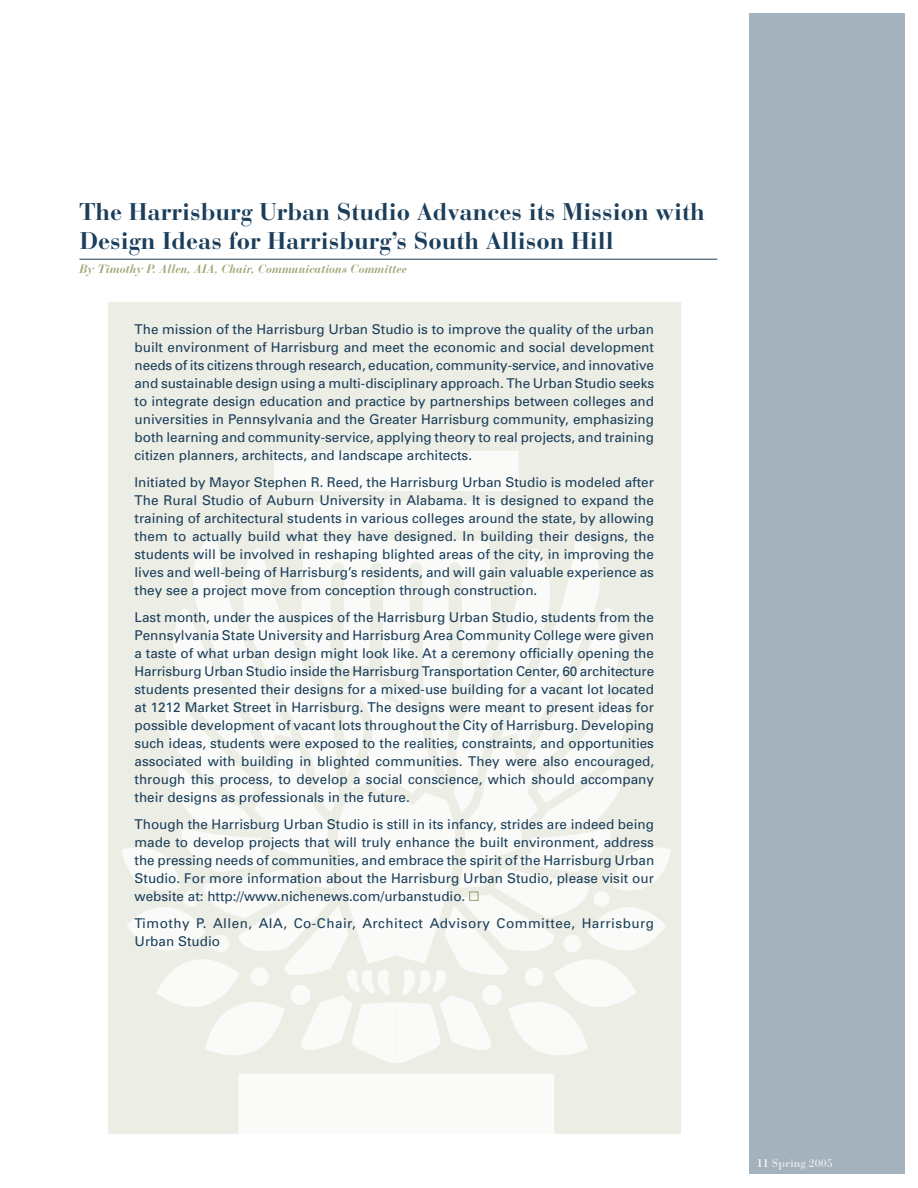
<style>
.page{position:relative;width:918px;height:1188px;background:#fff}
.page>*{position:absolute;margin:0;border:0;box-sizing:border-box;transform-origin:0 0}
.headline{font:700 24px/28.8px "Bauer Bodoni";color:#1a3e5b}
.body_copy{font:13.5px/18px "Univers";color:#1a3e5b;text-align:justify}
.body_copy-2{font:13.5px/18px "Univers";letter-spacing:.035em;color:#1a3e5b}
.byline{font:italic 700 12px "Bauer Bodoni";color:#a2a678}
.t1{font:12px "Bodoni";color:#e8ecef}
.s1{color:#fff}
</style>
<div class="page">
<div style="left:749px;top:14px;width:155px;height:1160px;background:#a3b2bd"></div>
<div style="left:108px;top:303px;width:573px;height:831px;background:#ecede4"></div>
<div style="left:238px;top:1074px;width:316px;height:60px;background:#fafbf8"></div>
<div style="left:274px;top:451px;width:245px;height:40px;background:#fafbf8"></div>
<svg style="left:122px;top:502px;width:549px;height:561px"></svg>
<div style="left:469px;top:891px;width:10px;height:10px;border:1px solid #a2a678"></div>
<hr style="left:79px;top:259px;width:638px;height:1px;background:#1a3e5b">
<p class="headline" style="left:80px;top:197px;width:627px">The Harrisburg Urban Studio Advances its Mission with<br>Design Ideas for Harrisburg’s South Allison Hill</p>
<p class="byline" style="left:80px;top:261px;width:329px">By Timothy P. Allen, AIA, Chair, Communications Committee</p>
<p class="body_copy" style="left:135px;top:320px;width:521px">The mission of the Harrisburg Urban Studio is to improve the quality of the urban built environment of Harrisburg and meet the economic and social development needs of its citizens through research, education, community-service, and innovative and sustainable design using a multi-disciplinary approach. The Urban Studio seeks to integrate design education and practice by partnerships between colleges and universities in Pennsylvania and the Greater Harrisburg community, emphasizing both learning and community-service, applying theory to real projects, and training citizen planners, architects, and landscape architects.</p>
<p class="body_copy" style="left:135px;top:473px;width:521px">Initiated by Mayor Stephen R. Reed, the Harrisburg Urban Studio is modeled after The Rural Studio of Auburn University in Alabama. It is designed to expand the training of architectural students in various colleges around the state, by allowing them to actually build what they have designed. In building their designs, the students will be involved in reshaping blighted areas of the city, in improving the lives and well-being of Harrisburg’s residents, and will gain valuable experience as they see a project move from conception through construction.</p>
<p class="body_copy" style="left:135px;top:608px;width:521px">Last month, under the auspices of the Harrisburg Urban Studio, students from the Pennsylvania State University and Harrisburg Area Community College were given a taste of what urban design might look like. At a ceremony officially opening the Harrisburg Urban Studio inside the Harrisburg Transportation Center, 60 architecture students presented their designs for a mixed-use building for a vacant lot located at 1212 Market Street in Harrisburg. The designs were meant to present ideas for possible development of vacant lots throughout the City of Harrisburg. Developing such ideas, students were exposed to the realities, constraints, and opportunities associated with building in blighted communities. They were also encouraged, through this process, to develop a social conscience, which should accompany their designs as professionals in the future.</p>
<p class="body_copy" style="left:135px;top:815px;width:521px">Though the Harrisburg Urban Studio is still in its infancy, strides are indeed being made to develop projects that will truly enhance the built environment, address the pressing needs of communities, and embrace the spirit of the Harrisburg Urban Studio. For more information about the Harrisburg Urban Studio, please visit our website at: http://www.nichenews.com/urbanstudio.</p>
<p class="body_copy-2" style="left:135px;top:914px;width:521px">Timothy P. Allen, AIA, Co-Chair, Architect Advisory Committee, Harrisburg<br>Urban Studio</p>
<p class="t1" style="left:757px;top:1156px;width:78px"><span class="s1">11</span> Spring 2005</p>
</div>
